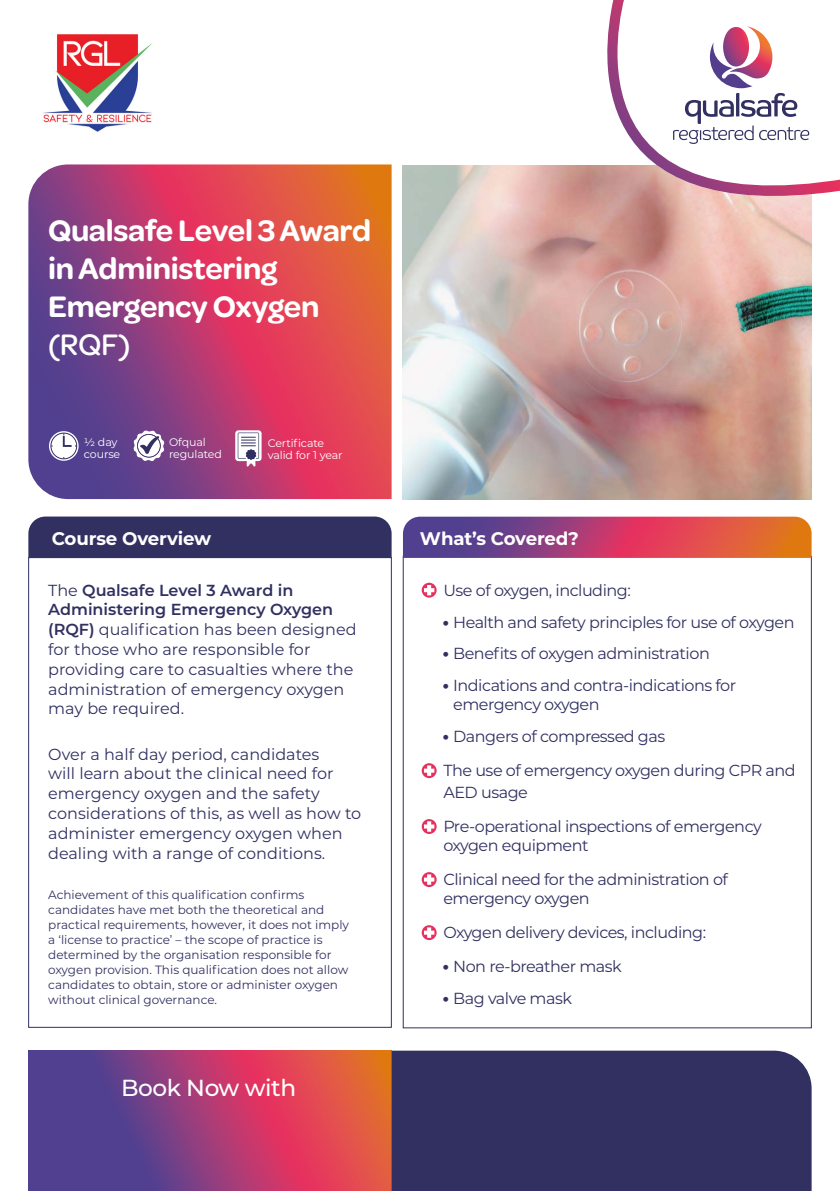
<style>
.page{position:relative;width:840px;height:1191px;background:#fff}
.page>*{position:absolute;margin:0;border:0;box-sizing:border-box;transform-origin:0 0}
.t1{font:600 31.6px/38px "Omnes";letter-spacing:-.01em;color:#fff}
.t2{font:500 23.2px "Montserrat";letter-spacing:-.02em;color:#fff}
.t3{font:700 18.2px "Montserrat";letter-spacing:-.01em;color:#fff}
.t4{font:16px/19.2px "Montserrat";letter-spacing:-.03em;color:#313061}
.t5{font:16px/19.8px "Montserrat";color:#313061}
.t6{font:12px/15px "Montserrat";color:#313061}
.t7{font:11px/12px "Montserrat";letter-spacing:-.01em;color:#fff}
.s1{font-weight:500}
.s2{font-size:32px}
.s3{font-weight:600}
</style>
<div class="page">
<svg style="left:28px;top:164px;width:363px;height:335px;background:#b44569"></svg>
<img style="left:403px;top:165px;width:408px;height:334px">
<svg style="left:530px;top:165px;width:282px;height:79px;background:#d9a9a0"></svg>
<svg style="left:546px;top:0;width:293px;height:230px"></svg>
<svg style="left:28px;top:1050px;width:363px;height:141px;background:#9f4370"></svg>
<div style="left:391px;top:1050px;width:420px;height:141px;background:#313061"></div>
<div style="left:28px;top:516px;width:363px;height:41px;background:#313061"></div>
<svg style="left:403px;top:516px;width:408px;height:42px;background:#ad4d68"></svg>
<svg style="left:421px;top:582px;width:15px;height:15px"></svg>
<svg style="left:424px;top:585px;width:10px;height:10px"></svg>
<svg style="left:421px;top:763px;width:15px;height:15px"></svg>
<svg style="left:424px;top:765px;width:10px;height:11px"></svg>
<svg style="left:421px;top:819px;width:15px;height:15px"></svg>
<svg style="left:424px;top:821px;width:10px;height:10px"></svg>
<svg style="left:421px;top:872px;width:15px;height:15px"></svg>
<svg style="left:424px;top:874px;width:10px;height:10px"></svg>
<svg style="left:421px;top:925px;width:15px;height:15px"></svg>
<svg style="left:424px;top:927px;width:10px;height:11px"></svg>
<svg style="left:672px;top:26px;width:136px;height:118px"></svg>
<svg style="left:133px;top:430px;width:32px;height:31px"></svg>
<svg style="left:49px;top:431px;width:30px;height:30px"></svg>
<div style="left:51px;top:433px;width:26px;height:26px;border:1px solid #303061;border-radius:50%"></div>
<svg style="left:63px;top:433px;width:13px;height:14px"></svg>
<svg style="left:235px;top:430px;width:26px;height:37px"></svg>
<img style="left:43px;top:34px;width:109px;height:98px">
<p class="t1" style="left:48px;top:209px;width:324px">Qualsafe Level 3 Award in Administering<br>Emergency Oxygen <span class="s1">(RQF)</span></p>
<p class="t7" style="left:84px;top:436px;width:38px">½ day course</p>
<p class="t7" style="left:268px;top:436px;width:58px">Certificate</p>
<p class="t7" style="left:169px;top:436px;width:54px">Ofqual regulated</p>
<p class="t7" style="left:268px;top:448px;width:76px">valid for 1 year</p>
<p class="t3" style="left:52px;top:525px;width:161px">Course Overview</p>
<p class="t3" style="left:420px;top:525px;width:160px">What’s Covered?</p>
<p class="t4" style="left:443px;top:580px;width:189px">Use of oxygen, including:</p>
<p class="t4" style="left:441px;top:611px;width:355px"><span class="s2">•</span> Health and safety principles for use of oxygen</p>
<p class="t4" style="left:441px;top:643px;width:270px"><span class="s2">•</span> Benefits of oxygen administration</p>
<p class="t4" style="left:453px;top:675px;width:284px;text-indent:-12px"><span class="s2">•</span> Indications and contra-indications for emergency oxygen</p>
<p class="t4" style="left:441px;top:726px;width:225px"><span class="s2">•</span> Dangers of compressed gas</p>
<p class="t4" style="left:443px;top:759px;width:353px;line-height:22px">The use of emergency oxygen during CPR and<br>AED usage</p>
<p class="t4" style="left:443px;top:816px;width:320px">Pre-operational inspections of emergency oxygen equipment</p>
<p class="t4" style="left:443px;top:869px;width:286px">Clinical need for the administration of emergency oxygen</p>
<p class="t4" style="left:443px;top:922px;width:264px">Oxygen delivery devices, including:</p>
<p class="t4" style="left:441px;top:956px;width:182px"><span class="s2">•</span> Non re-breather mask</p>
<p class="t4" style="left:441px;top:988px;width:132px"><span class="s2">•</span> Bag valve mask</p>
<p class="t5" style="left:48px;top:579px;width:310px">The <span class="s3">Qualsafe Level 3 Award in<br>Administering Emergency Oxygen (RQF)</span> qualification has been designed for those who are responsible for providing care to casualties where the administration of emergency oxygen may be required.</p>
<p class="t5" style="left:48px;top:743px;width:314px">Over a half day period, candidates<br>will learn about the clinical need for emergency oxygen and the safety considerations of this, as well as how to administer emergency oxygen when dealing with a range of conditions.</p>
<p class="t6" style="left:48px;top:886px;width:302px">Achievement of this qualification confirms candidates have met both the theoretical and practical requirements, however, it does not imply a ‘license to practice’ – the scope of practice is determined by the organisation responsible for oxygen provision. This qualification does not allow candidates to obtain, store or administer oxygen without clinical governance.</p>
<p class="t2" style="left:121px;top:1071px;width:176px">Book Now with</p>
</div>
